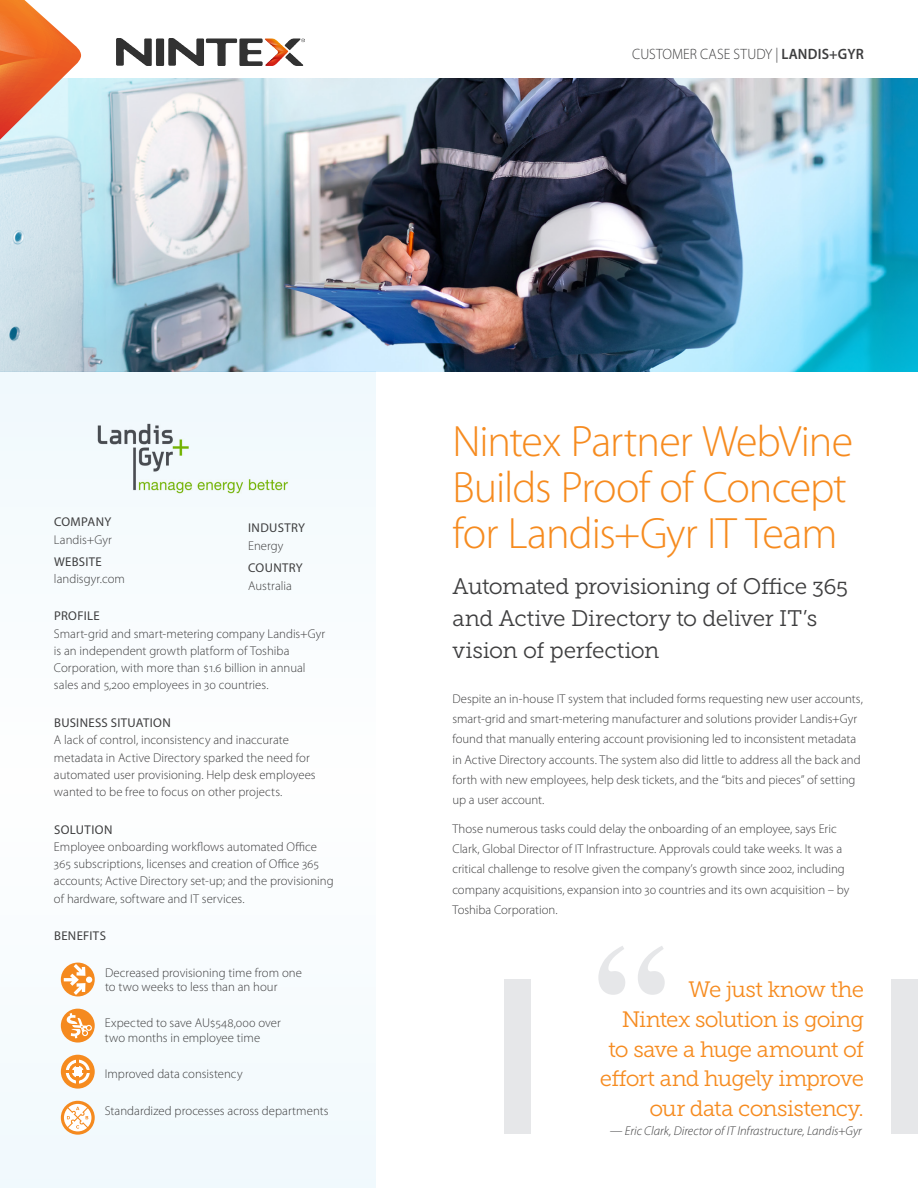
<style>
.page{position:relative;width:918px;height:1188px;background:#fff}
.page>*{position:absolute;margin:0;border:0;box-sizing:border-box;transform-origin:0 0}
.t1{font:300 44.1px/45.6px "Myriad Pro";letter-spacing:-.025em;color:#f68b1f}
.t2{font:22.5px/32.2px "Museo Slab 300";letter-spacing:-.015em;color:#3e3e3f}
.t3{font:22.2px/30px "Museo Slab 300";letter-spacing:-.04em;color:#f68b1f;text-align:right}
.t4{font:300 15px "Myriad Pro";letter-spacing:.005em;color:#3e3e3f;scale:.95 1}
.t5{font:300 12.75px/17.2px "Myriad Pro";color:#3e3e3f}
.t6{font:12.75px "Myriad Pro";letter-spacing:.025em;color:#3e3e3f}
.t7{font:italic 300 12.75px "Myriad Pro";color:#3e3e3f}
.s1{font-weight:600}
</style>
<div class="page">
<img style="left:0;top:79px;width:918px;height:293px">
<svg style="left:0;top:0;width:91px;height:155px"></svg>
<img style="left:116px;top:38px;width:188px;height:27px">
<svg style="left:598px;top:946px;width:67px;height:49px"></svg>
<div style="left:0;top:746px;width:376px;height:442px;background:#f7fbfd"></div>
<div style="left:0;top:372px;width:376px;height:441px;background:#f8fcfe"></div>
<img style="left:97px;top:423px;width:191px;height:70px">
<div style="left:891px;top:980px;width:27px;height:154px;background:#e6e7e9"></div>
<div style="left:504px;top:980px;width:27px;height:154px;background:#e6e7e9"></div>
<svg style="left:61px;top:1101px;width:34px;height:34px"></svg>
<svg style="left:64px;top:1104px;width:27px;height:27px"></svg>
<div style="left:61px;top:1009px;width:34px;height:34px;background:#f58a1f;border-radius:50%"></div>
<svg style="left:66px;top:1013px;width:26px;height:25px"></svg>
<svg style="left:61px;top:963px;width:34px;height:33px"></svg>
<svg style="left:64px;top:964px;width:28px;height:31px"></svg>
<svg style="left:61px;top:1055px;width:34px;height:34px"></svg>
<svg style="left:64px;top:1058px;width:28px;height:28px"></svg>
<p class="t4" style="left:632px;top:45px;width:245px">CUSTOMER CASE STUDY | <span class="s1">LANDIS+GYR</span></p>
<p class="t6" style="left:54px;top:514px;width:59px">COMPANY</p>
<p class="t5" style="left:54px;top:531px;width:59px">Landis+Gyr</p>
<p class="t6" style="left:54px;top:554px;width:49px">WEBSITE</p>
<p class="t5" style="left:54px;top:570px;width:73px">landisgyr.com</p>
<p class="t6" style="left:248px;top:520px;width:58px">INDUSTRY</p>
<p class="t5" style="left:248px;top:537px;width:37px">Energy</p>
<p class="t6" style="left:248px;top:560px;width:56px">COUNTRY</p>
<p class="t5" style="left:248px;top:577px;width:45px">Australia</p>
<p class="t6" style="left:54px;top:608px;width:47px">PROFILE</p>
<p class="t5" style="left:54px;top:625px;width:273px">Smart-grid and smart-metering company Landis+Gyr is an independent growth platform of Toshiba Corporation, with more than $1.6 billion in annual sales and 5,200 employees in 30 countries.</p>
<p class="t6" style="left:54px;top:715px;width:118px">BUSINESS SITUATION</p>
<p class="t5" style="left:54px;top:731px;width:263px">A lack of control, inconsistency and inaccurate metadata in Active Directory sparked the need for automated user provisioning. Help desk employees wanted to be free to focus on other projects.</p>
<p class="t6" style="left:54px;top:822px;width:60px">SOLUTION</p>
<p class="t5" style="left:54px;top:838px;width:281px">Employee onboarding workflows automated Office 365 subscriptions, licenses and creation of Office 365 accounts; Active Directory set-up; and the provisioning of hardware, software and IT services.</p>
<p class="t6" style="left:54px;top:928px;width:53px">BENEFITS</p>
<p class="t5" style="left:105px;top:965px;width:198px;line-height:14.2px">Decreased provisioning time from one to two weeks to less than an hour</p>
<p class="t5" style="left:105px;top:1016px;width:178px;line-height:14.2px">Expected to save AU$548,000 over two months in employee time</p>
<p class="t5" style="left:105px;top:1065px;width:139px">Improved data consistency</p>
<p class="t5" style="left:105px;top:1102px;width:225px">Standardized processes across departments</p>
<h1 class="t1" style="left:453px;top:419px;width:402px">Nintex Partner WebVine<br>Builds Proof of Concept for Landis+Gyr IT Team</h1>
<h2 class="t2" style="left:453px;top:570px;width:397px">Automated provisioning of Office 365 and Active Directory to deliver IT’s vision of perfection</h2>
<p class="t5" style="left:453px;top:688px;width:412px;line-height:20.2px">Despite an in-house IT system that included forms requesting new user accounts, smart-grid and smart-metering manufacturer and solutions provider Landis+Gyr found that manually entering account provisioning led to inconsistent metadata in Active Directory accounts. The system also did little to address all the back and forth with new employees, help desk tickets, and the “bits and pieces” of setting up a user account.</p>
<p class="t5" style="left:453px;top:818px;width:399px;line-height:20.2px">Those numerous tasks could delay the onboarding of an employee, says Eric Clark, Global Director of IT Infrastructure. Approvals could take weeks. It was a critical challenge to resolve given the company’s growth since 2002, including company acquisitions, expansion into 30 countries and its own acquisition – by Toshiba Corporation.</p>
<h3 class="t3" style="left:600px;top:974px;width:266px">We just know the<br>Nintex solution is going to save a huge amount of effort and hugely improve our data consistency.</h3>
<p class="t7" style="left:610px;top:1123px;width:253px">— Eric Clark, Director of IT Infrastructure, Landis+Gyr</p>
</div>
